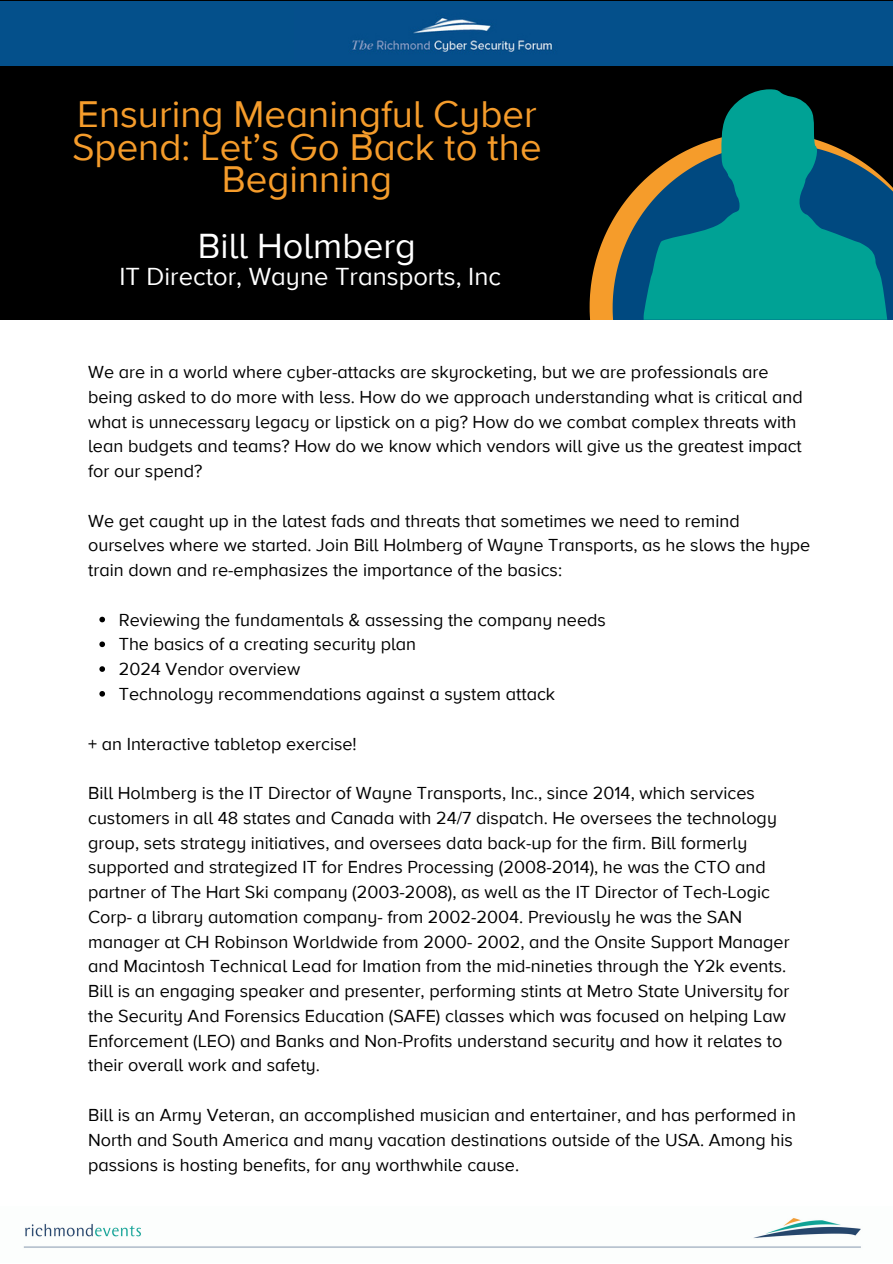
<style>
.page{position:relative;width:893px;height:1264px;background:#fff}
.page>*{position:absolute;margin:0;border:0;box-sizing:border-box;transform-origin:0 0}
.t1{font:38.4px/32.5px "Proxima Nova A";color:#f59c2b;text-align:center}
.t2{font:36px "Proxima Nova A";color:#fff}
.t3{font:25.5px "Proxima Nova A";color:#fff}
.t4{font:18px/24.8px "Proxima Nova A";color:#000}
</style>
<div class="page">
<svg style="left:99px;top:616px;width:6px;height:6px"></svg>
<svg style="left:99px;top:641px;width:6px;height:6px"></svg>
<svg style="left:99px;top:666px;width:6px;height:6px"></svg>
<svg style="left:99px;top:691px;width:6px;height:5px"></svg>
<div style="left:0;top:0;width:892px;height:320px;background:#000"></div>
<svg style="left:589px;top:221px;width:303px;height:99px;fill:#f59c2b"></svg>
<svg style="left:612px;top:181px;width:280px;height:138px;background:#465858"></svg>
<div style="left:0;top:2px;width:892px;height:64px;background:#04508b"></div>
<img style="left:352px;top:17px;width:200px;height:35px">
<img style="left:23px;top:1218px;width:838px;height:30px">
<svg style="left:643px;top:89px;width:244px;height:231px;fill:#00a295"></svg>
<p class="t1" style="left:72px;top:99px;width:471px">Ensuring Meaningful Cyber<br>Spend: Let’s Go Back to the<br>Beginning</p>
<p class="t2" style="left:198px;top:225px;width:219px">Bill Holmberg</p>
<p class="t3" style="left:119px;top:261px;width:383px">IT Director, Wayne Transports, Inc</p>
<p class="t4" style="left:88px;top:360px;width:716px">We are in a world where cyber-attacks are skyrocketing, but we are professionals are being asked to do more with less. How do we approach understanding what is critical and what is unnecessary legacy or lipstick on a pig? How do we combat complex threats with lean budgets and teams? How do we know which vendors will give us the greatest impact for our spend?</p>
<h1 class="t4" style="left:88px;top:508px;width:723px">We get caught up in the latest fads and threats that sometimes we need to remind ourselves where we started. Join Bill Holmberg of Wayne Transports, as he slows the hype train down and re-emphasizes the importance of the basics:</h1>
<p class="t4" style="left:119px;top:607px;width:488px">Reviewing the fundamentals &amp; assessing the company needs</p>
<p class="t4" style="left:119px;top:632px;width:299px">The basics of a creating security plan</p>
<p class="t4" style="left:119px;top:657px;width:183px">2024 Vendor overview</p>
<h2 class="t4" style="left:119px;top:682px;width:438px">Technology recommendations against a system attack</h2>
<p class="t4" style="left:88px;top:731px;width:270px">+ an Interactive tabletop exercise!</p>
<p class="t4" style="left:88px;top:781px;width:703px">Bill Holmberg is the IT Director of Wayne Transports, Inc., since 2014, which services customers in all 48 states and Canada with 24/7 dispatch. He oversees the technology group, sets strategy initiatives, and oversees data back-up for the firm. Bill formerly supported and strategized IT for Endres Processing (2008-2014), he was the CTO and partner of The Hart Ski company (2003-2008), as well as the IT Director of Tech-Logic Corp- a library automation company- from 2002-2004. Previously he was the SAN manager at CH Robinson Worldwide from 2000- 2002, and the Onsite Support Manager and Macintosh Technical Lead for Imation from the mid-nineties through the Y2k events.</p>
<p class="t4" style="left:88px;top:979px;width:702px">Bill is an engaging speaker and presenter, performing stints at Metro State University for the Security And Forensics Education (SAFE) classes which was focused on helping Law Enforcement (LEO) and Banks and Non-Profits understand security and how it relates to their overall work and safety.</p>
<p class="t4" style="left:88px;top:1102px;width:709px">Bill is an Army Veteran, an accomplished musician and entertainer, and has performed in<br>North and South America and many vacation destinations outside of the USA. Among his passions is hosting benefits, for any worthwhile cause.</p>
</div>
